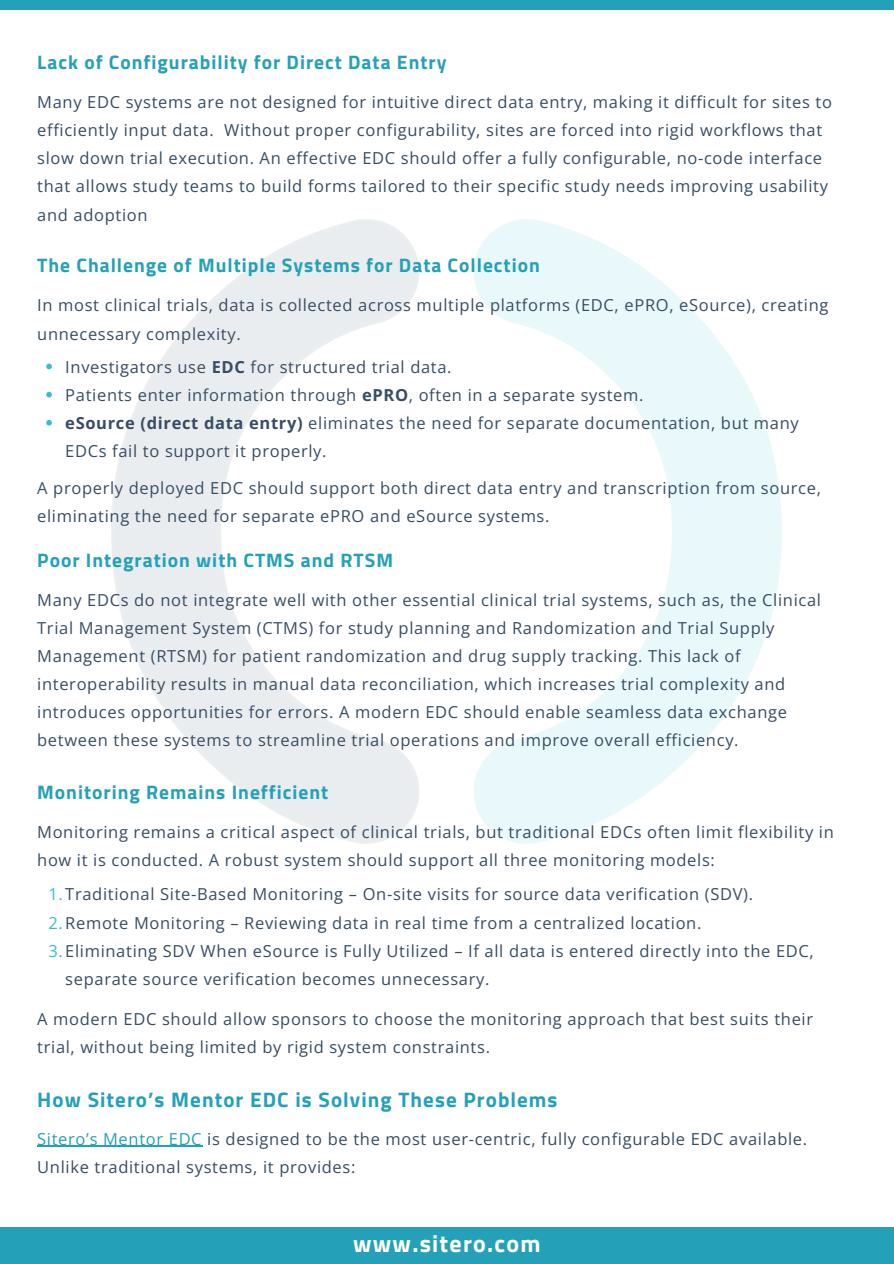
<style>
.page{position:relative;width:894px;height:1264px;background:#fff}
.page>*{position:absolute;margin:0;border:0;box-sizing:border-box;transform-origin:0 0}
.t1{font:700 24px "Titillium Web";letter-spacing:.05em;color:#fff}
.t2{font:700 21px "Titillium Web";letter-spacing:.05em;color:#24a1b8}
.t3{font:700 19.5px "Titillium Web";letter-spacing:.05em;color:#24a1b8}
.t4{font:16.5px/28.2px "Open Sans";letter-spacing:.04em;color:#374d63}
.s1{font-weight:700}
.s2{color:#36becd}
.s3{color:#24a1b8}
</style>
<div class="page">
<div style="left:0;top:0;width:893px;height:10px;background:#24a1b8"></div>
<div style="left:0;top:1226px;width:893px;height:37px;background:#24a1b8"></div>
<svg style="left:46px;top:363px;width:6px;height:6px"></svg>
<svg style="left:46px;top:392px;width:6px;height:5px"></svg>
<svg style="left:46px;top:420px;width:6px;height:5px"></svg>
<hr style="left:37px;top:1145px;width:165px;height:1px;background:#24a1b8">
<p class="t3" style="left:37px;top:47px;width:410px">Lack of Configurability for Direct Data Entry</p>
<p class="t4" style="left:37px;top:87px;width:796px">Many EDC systems are not designed for intuitive direct data entry, making it difficult for sites to efficiently input data. Without proper configurability, sites are forced into rigid workflows that slow down trial execution. An effective EDC should offer a fully configurable, no-code interface that allows study teams to build forms tailored to their specific study needs improving usability and adoption</p>
<h2 class="t3" style="left:37px;top:250px;width:504px">The Challenge of Multiple Systems for Data Collection</h2>
<p class="t4" style="left:37px;top:291px;width:792px">In most clinical trials, data is collected across multiple platforms (EDC, ePRO, eSource), creating unnecessary complexity.</p>
<p class="t4" style="left:65px;top:352px;width:388px">Investigators use <span class="s1">EDC</span> for structured trial data.</p>
<p class="t4" style="left:65px;top:380px;width:579px">Patients enter information through <span class="s1">ePRO</span>, often in a separate system.</p>
<p class="t4" style="left:65px;top:408px;width:734px"><span class="s1">eSource (direct data entry)</span> eliminates the need for separate documentation, but many<br>EDCs fail to support it properly.</p>
<p class="t4" style="left:37px;top:473px;width:785px">A properly deployed EDC should support both direct data entry and transcription from source, eliminating the need for separate ePRO and eSource systems.</p>
<p class="t3" style="left:37px;top:544px;width:357px">Poor Integration with CTMS and RTSM</p>
<p class="t4" style="left:37px;top:585px;width:785px">Many EDCs do not integrate well with other essential clinical trial systems, such as, the Clinical Trial Management System (CTMS) for study planning and Randomization and Trial Supply Management (RTSM) for patient randomization and drug supply tracking. This lack of interoperability results in manual data reconciliation, which increases trial complexity and introduces opportunities for errors. A modern EDC should enable seamless data exchange between these systems to streamline trial operations and improve overall efficiency.</p>
<p class="t3" style="left:37px;top:777px;width:292px">Monitoring Remains Inefficient</p>
<p class="t4" style="left:37px;top:817px;width:798px">Monitoring remains a critical aspect of clinical trials, but traditional EDCs often limit flexibility in how it is conducted. A robust system should support all three monitoring models:</p>
<h2 class="t4" style="left:49px;top:879px;width:705px"><span class="s2">1.</span>Traditional Site-Based Monitoring – On-site visits for source data verification (SDV).</h2>
<p class="t4" style="left:49px;top:908px;width:654px"><span class="s2">2.</span>Remote Monitoring – Reviewing data in real time from a centralized location.</p>
<h2 class="t4" style="left:65px;top:936px;width:749px;text-indent:-17px"><span class="s2">3.</span>Eliminating SDV When eSource is Fully Utilized – If all data is entered directly into the EDC, separate source verification becomes unnecessary.</h2>
<p class="t4" style="left:37px;top:1004px;width:777px">A modern EDC should allow sponsors to choose the monitoring approach that best suits their trial, without being limited by rigid system constraints.</p>
<h2 class="t2" style="left:37px;top:1082px;width:521px">How Sitero’s Mentor EDC is Solving These Problems</h2>
<p class="t4" style="left:37px;top:1124px;width:771px"><span class="s3">Sitero’s Mentor EDC</span> is designed to be the most user-centric, fully configurable EDC available.<br>Unlike traditional systems, it provides:</p>
<h2 class="t1" style="left:353px;top:1225px;width:189px">www.sitero.com</h2>
</div>
